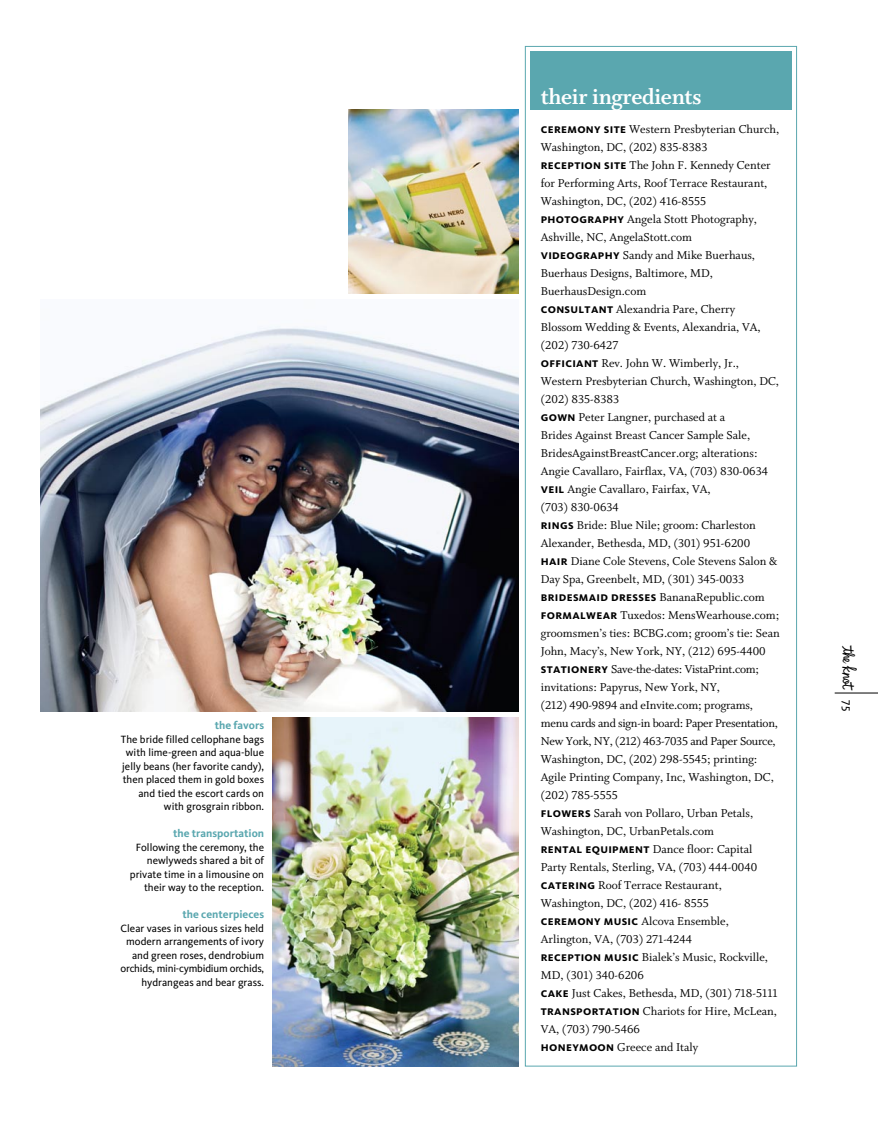
<style>
.page{position:relative;width:878px;height:1134px;background:#fff}
.page>*{position:absolute;margin:0;border:0;box-sizing:border-box;transform-origin:0 0}
.t1{font:24px "Whitman Bold LF";letter-spacing:-.015em;color:#fff}
.t2{font:18px "The Knot Logo PS Small Below 36 pt";color:#000}
.t3{font:12.75px/18px "Whitman Roman LF";color:#000}
.t4{font:12px "Kievit Book SC";color:#000}
.t5{font:700 11.25px "Kievit";color:#5aa7af}
.t6{font:10.8px/13.5px "Kievit";color:#000;text-align:right}
.s1{font-family:"Kievit Bold SC"}
</style>
<div class="page">
<hr style="left:834px;top:693px;width:44px;height:1px;background:#000">
<img style="left:40px;top:326px;width:479px;height:386px">
<img style="left:273px;top:718px;width:246px;height:348px">
<div style="left:530px;top:51px;width:261px;height:59px;background:#5aa7af"></div>
<img style="left:348px;top:110px;width:171px;height:183px">
<p class="t5" style="left:215px;top:718px;width:51px">the favors</p>
<p class="t6" style="left:121px;top:732px;width:145px">The bride filled cellophane bags with lime-green and aqua-blue jelly beans (her favorite candy), then placed them in gold boxes and tied the escort cards on with grosgrain ribbon.</p>
<p class="t5" style="left:173px;top:826px;width:92px">the transportation</p>
<p class="t6" style="left:130px;top:840px;width:136px">Following the ceremony, the newlyweds shared a bit of private time in a limousine on their way to the reception.</p>
<p class="t5" style="left:183px;top:907px;width:83px">the centerpieces</p>
<p class="t6" style="left:120px;top:921px;width:145px">Clear vases in various sizes held modern arrangements of ivory and green roses, dendrobium orchids, mini-cymbidium orchids, hydrangeas and bear grass.</p>
<h1 class="t1" style="left:540px;top:84px;width:162px">their ingredients</h1>
<p class="t3" style="left:541px;top:120px;width:240px"><span class="s1">ceremony site</span> Western Presbyterian Church, Washington, DC, (202) 835-8383<br><span class="s1">reception site</span> The John F. Kennedy Center for Performing Arts, Roof Terrace Restaurant, Washington, DC, (202) 416-8555 <span class="s1">photography</span> Angela Stott Photography, Ashville, NC, AngelaStott.com<br><span class="s1">videography</span> Sandy and Mike Buerhaus, Buerhaus Designs, Baltimore, MD, BuerhausDesign.com<br><span class="s1">consultant</span> Alexandria Pare, Cherry Blossom Wedding &amp; Events, Alexandria, VA, (202) 730-6427<br><span class="s1">officiant</span> Rev. John W. Wimberly, Jr., Western Presbyterian Church, Washington, DC, (202) 835-8383<br><span class="s1">gown</span> Peter Langner, purchased at a<br>Brides Against Breast Cancer Sample Sale, BridesAgainstBreastCancer.org; alterations:<br>Angie Cavallaro, Fairflax, VA, (703) 830-0634 <span class="s1">veil</span> Angie Cavallaro, Fairfax, VA,<br>(703) 830-0634<br><span class="s1">rings</span> Bride: Blue Nile; groom: Charleston Alexander, Bethesda, MD, (301) 951-6200 <span class="s1">hair</span> Diane Cole Stevens, Cole Stevens Salon &amp; Day Spa, Greenbelt, MD, (301) 345-0033 <span class="s1">bridesmaid dresses</span> BananaRepublic.com <span class="s1">formalwear</span> Tuxedos: MensWearhouse.com; groomsmen’s ties: BCBG.com; groom’s tie: Sean John, Macy’s, New York, NY, (212) 695-4400 <span class="s1">stationery</span> Save-the-dates: VistaPrint.com; invitations: Papyrus, New York, NY,<br>(212) 490-9894 and eInvite.com; programs, menu cards and sign-in board: Paper Presentation, New York, NY, (212) 463-7035 and Paper Source, Washington, DC, (202) 298-5545; printing:<br>Agile Printing Company, Inc, Washington, DC, (202) 785-5555<br><span class="s1">flowers</span> Sarah von Pollaro, Urban Petals, Washington, DC, UrbanPetals.com<br><span class="s1">rental equipment</span> Dance floor: Capital Party Rentals, Sterling, VA, (703) 444-0040 <span class="s1">catering</span> Roof Terrace Restaurant, Washington, DC, (202) 416- 8555<br><span class="s1">ceremony music</span> Alcova Ensemble, Arlington, VA, (703) 271-4244<br><span class="s1">reception music</span> Bialek’s Music, Rockville, MD, (301) 340-6206<br><span class="s1">cake</span> Just Cakes, Bethesda, MD, (301) 718-5111 <span class="s1">transportation</span> Chariots for Hire, McLean, VA, (703) 790-5466<br><span class="s1">honeymoon</span> Greece and Italy</p>
<h2 class="t2" style="left:859px;top:645px;width:47px;rotate:90deg">K</h2>
<p class="t4" style="left:853px;top:700px;width:12px;rotate:90deg">75</p>
</div>
